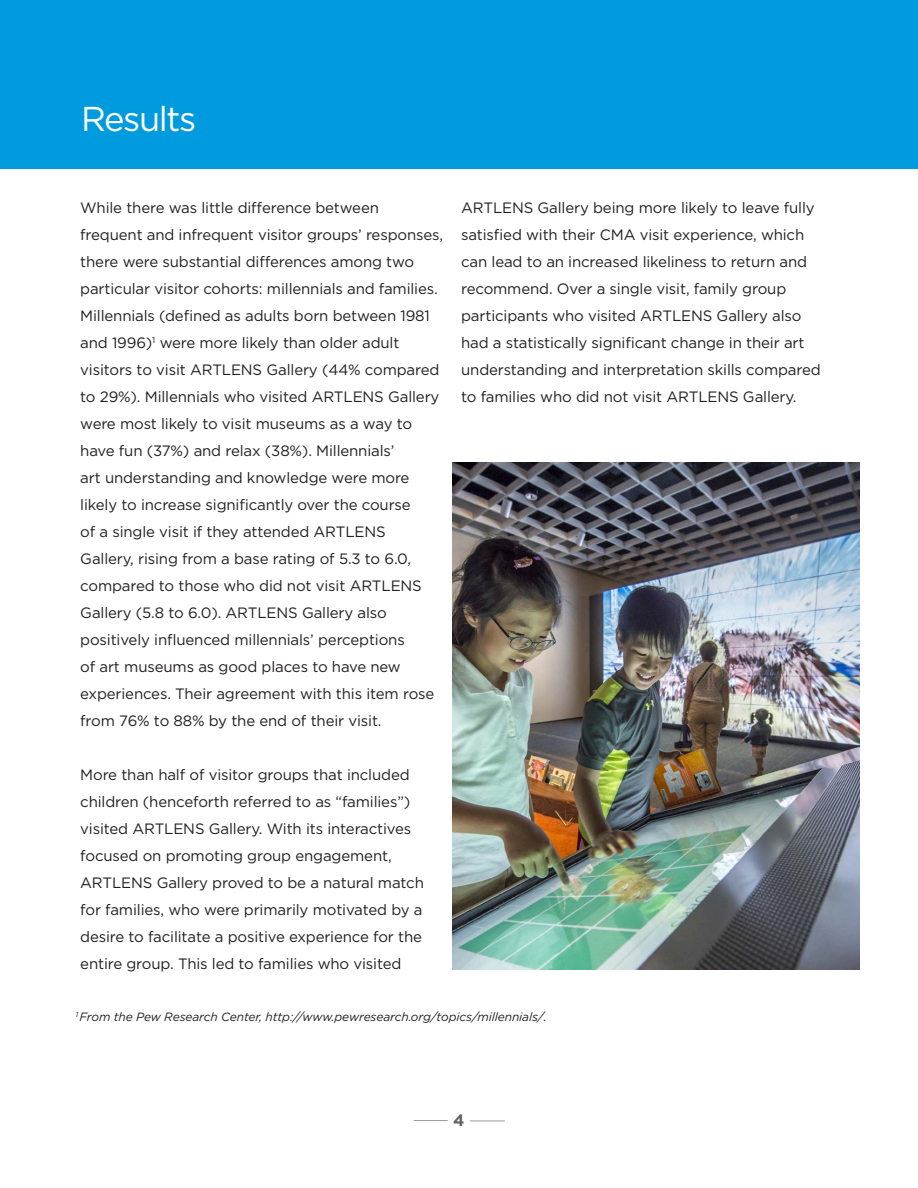
<style>
.page{position:relative;width:918px;height:1188px;background:#fff}
.page>*{position:absolute;margin:0;border:0;box-sizing:border-box;transform-origin:0 0}
.t1{font:34.5px "Gotham";letter-spacing:-.04em;color:#fff}
.t2{font:700 16.5px "Gotham";color:#636366}
.t3{font:15px/27px "Gotham";letter-spacing:-.01em;color:#231f20}
.t4{font:italic 12px "Gotham";letter-spacing:-.01em;color:#231f20}
</style>
<div class="page">
<div style="left:0;top:0;width:918px;height:168px;background:#009bde"></div>
<hr style="left:414px;top:1120px;width:34px;height:1px;background:#99989b">
<hr style="left:470px;top:1121px;width:35px;height:1px;background:#99989b">
<img style="left:452px;top:463px;width:407px;height:506px">
<p class="t1" style="left:81px;top:97px;width:117px">Results</p>
<p class="t3" style="left:80px;top:194px;width:364px">While there was little difference between frequent and infrequent visitor groups’ responses, there were substantial differences among two particular visitor cohorts: millennials and families.<br>Millennials (defined as adults born between 1981 and 1996)<sup>1</sup> were more likely than older adult visitors to visit ARTLENS Gallery (44% compared to 29%). Millennials who visited ARTLENS Gallery were most likely to visit museums as a way to have fun (37%) and relax (38%). Millennials’<br>art understanding and knowledge were more likely to increase significantly over the course<br>of a single visit if they attended ARTLENS Gallery, rising from a base rating of 5.3 to 6.0, compared to those who did not visit ARTLENS Gallery (5.8 to 6.0). ARTLENS Gallery also positively influenced millennials’ perceptions<br>of art museums as good places to have new experiences. Their agreement with this item rose from 76% to 88% by the end of their visit.</p>
<p class="t3" style="left:80px;top:761px;width:345px">More than half of visitor groups that included children (henceforth referred to as “families”) visited ARTLENS Gallery. With its interactives focused on promoting group engagement, ARTLENS Gallery proved to be a natural match for families, who were primarily motivated by a desire to facilitate a positive experience for the entire group. This led to families who visited</p>
<p class="t3" style="left:461px;top:194px;width:361px">ARTLENS Gallery being more likely to leave fully satisfied with their CMA visit experience, which can lead to an increased likeliness to return and recommend. Over a single visit, family group participants who visited ARTLENS Gallery also had a statistically significant change in their art understanding and interpretation skills compared to families who did not visit ARTLENS Gallery.</p>
<p class="t4" style="left:76px;top:1009px;width:473px"><sup>1</sup> From the Pew Research Center, http://www.pewresearch.org/topics/millennials/.</p>
<p class="t2" style="left:453px;top:1109px;width:13px">4</p>
</div>
